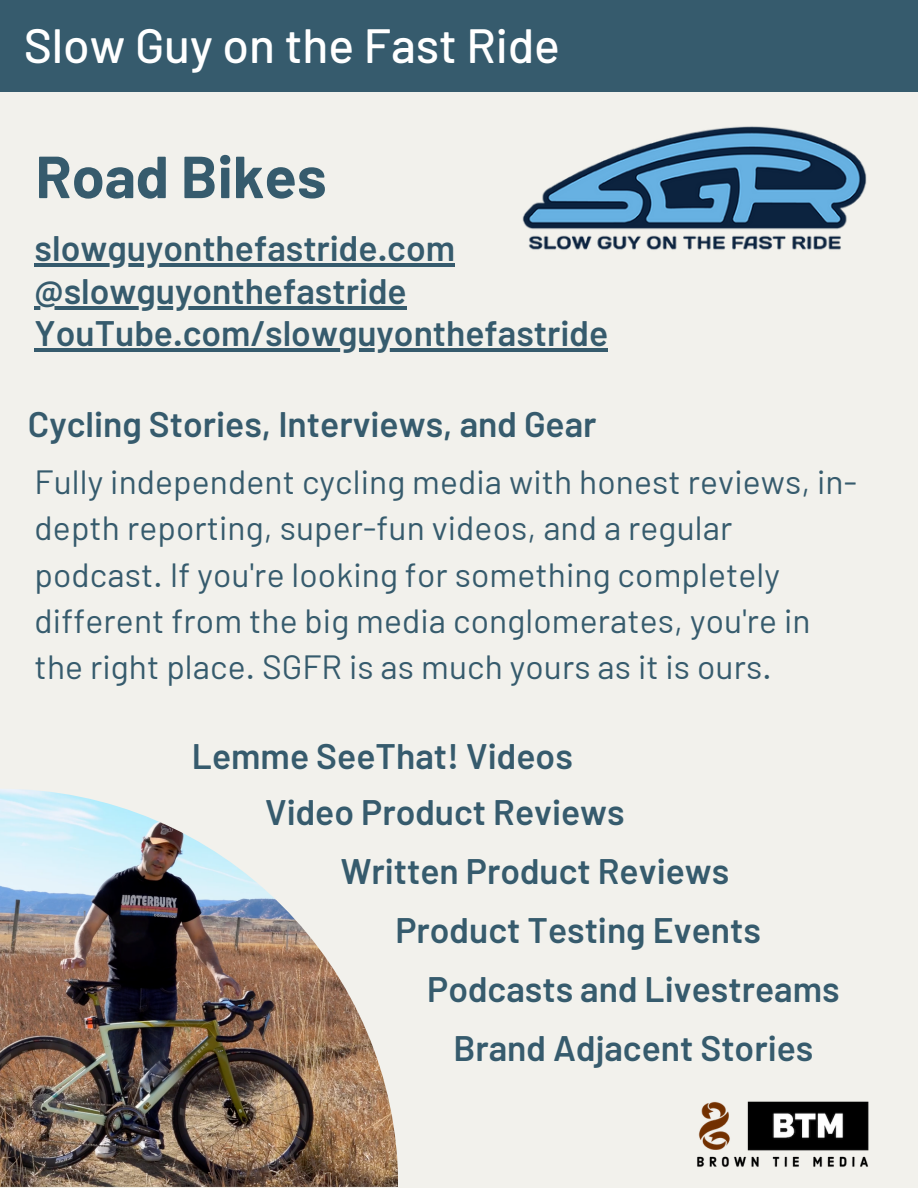
<style>
.page{position:relative;width:918px;height:1188px;background:#f2f1ec}
.page>*{position:absolute;margin:0;border:0;box-sizing:border-box;transform-origin:0 0}
.t1{font:700 59.25px "Barlow";color:#365b6d}
.t2{font:500 48px "Barlow";color:#fff}
.t3{font:600 35.4px/42.5px "Barlow";color:#365b6d}
.t4{font:33.6px/46.2px "Barlow";letter-spacing:.005em;color:#365b6d}
</style>
<div class="page">
<img style="left:0;top:789px;width:398px;height:397px">
<img style="left:697px;top:1101px;width:172px;height:66px">
<img style="left:522px;top:126px;width:345px;height:124px">
<hr style="left:35px;top:264px;width:420px;height:3px;background:#365b6d">
<hr style="left:35px;top:306px;width:372px;height:3px;background:#365b6d">
<hr style="left:35px;top:348px;width:573px;height:4px;background:#365b6d">
<div style="left:0;top:0;width:918px;height:92px;background:#365b6d"></div>
<h2 class="t2" style="left:24px;top:15px;width:538px">Slow Guy on the Fast Ride</h2>
<h1 class="t1" style="left:35px;top:139px;width:293px">Road Bikes</h1>
<p class="t3" style="left:35px;top:226px;width:575px">slowguyonthefastride.com @slowguyonthefastride<br>YouTube.com/slowguyonthefastride</p>
<p class="t3" style="left:28px;top:401px;width:570px">Cycling Stories, Interviews, and Gear</p>
<p class="t4" style="left:35px;top:458px;width:824px">Fully independent cycling media with honest reviews, in&shy;depth reporting, super-fun videos, and a regular podcast. If you're looking for something completely different from the big media conglomerates, you're in the right place. SGFR is as much yours as it is ours.</p>
<p class="t3" style="left:192px;top:733px;width:383px">Lemme SeeThat! Videos</p>
<p class="t3" style="left:265px;top:790px;width:361px">Video Product Reviews</p>
<p class="t3" style="left:341px;top:849px;width:390px">Written Product Reviews</p>
<p class="t3" style="left:396px;top:908px;width:367px">Product Testing Events</p>
<p class="t3" style="left:427px;top:967px;width:414px">Podcasts and Livestreams</p>
<p class="t3" style="left:453px;top:1026px;width:362px">Brand Adjacent Stories</p>
</div>
